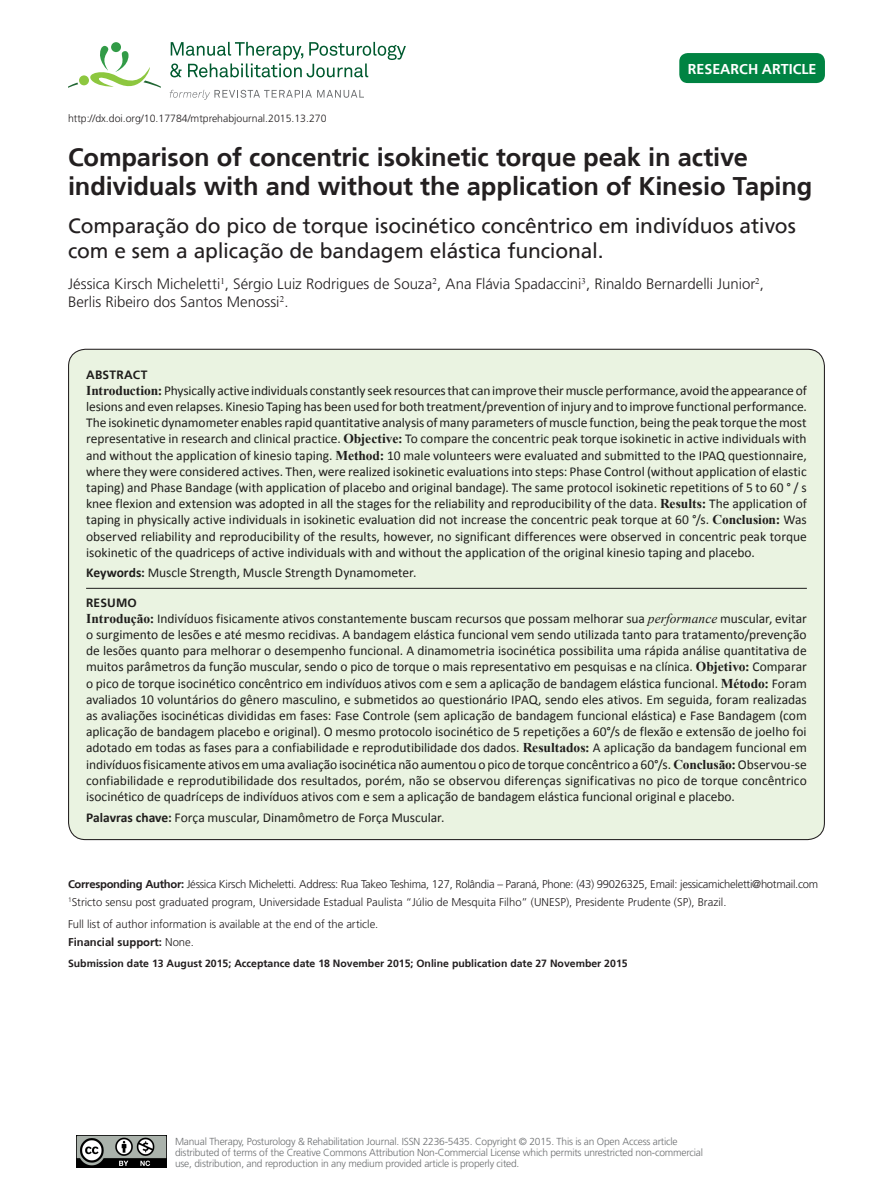
<style>
.page{position:relative;width:893px;height:1191px;background:#fff}
.page>*{position:absolute;margin:0;border:0;box-sizing:border-box;transform-origin:0 0}
.ArticleTitle{font:700 25.5px/28.5px "Frutiger";letter-spacing:-.005em;color:#231f20}
.ArticleTitle-Trans1{font:21px/25.2px "Frutiger";letter-spacing:-.005em;color:#231f20}
.Authors{font:300 15px/18px "Frutiger";color:#231f20}
.ArticleTypeAlt{font:700 14.25px "Frutiger";color:#fff}
.t1{font:13.5px/16.2px "Calibri";letter-spacing:-.005em;color:#231f20;text-align:justify}
.t2{font:700 12px "Frutiger";letter-spacing:.015em;color:#231f20}
.Correspondence{font:300 11.25px "Frutiger";letter-spacing:-.025em;color:#231f20}
.Affiliations{font:300 11.25px "Frutiger";color:#231f20}
.fnArticleOther{font:300 11.25px "Frutiger";color:#231f20}
.fnSupported-by{font:700 11.25px "Frutiger";color:#231f20}
.History{font:700 10.5px "Frutiger";color:#231f20}
.ArticleDOIAlt{font:300 10.5px "Frutiger";color:#231f20}
.cc_by-nc{font:300 10.2px/11.2px "Frutiger";letter-spacing:-.02em;color:#6d6f71}
.s1{font-family:"Times New Roman";font-weight:700}
.s2{font-weight:700}
.s3{font-family:"Times New Roman";font-style:italic}
.s4{font-weight:300}
</style>
<div class="page">
<img style="left:77px;top:1135px;width:90px;height:32px">
<svg style="left:170px;top:42px;width:236px;height:35px"></svg>
<div style="left:111px;top:42px;width:10px;height:10px;background:#329b47;border-radius:50%"></div>
<div style="left:79px;top:75px;width:10px;height:10px;background:#8dc73f;border-radius:50%"></div>
<svg style="left:85px;top:46px;width:76px;height:42px"></svg>
<svg style="left:68px;top:83px;width:10px;height:5px"></svg>
<svg style="left:170px;top:90px;width:194px;height:10px"></svg>
<div style="left:679px;top:53px;width:146px;height:30px;background:#008342;border-radius:9px"></div>
<div style="left:69px;top:349px;width:755px;height:490px;background:#eaf3e1;border-radius:17px"></div>
<hr style="left:86px;top:588px;width:721px;height:1px;background:#231f20">
<p class="ArticleDOIAlt" style="left:68px;top:112px;width:260px">http://dx.doi.org/10.17784/mtprehabjournal.2015.13.270</p>
<p class="ArticleTypeAlt" style="left:688px;top:61px;width:130px">RESEARCH ARTICLE</p>
<p class="ArticleTitle" style="left:68px;top:143px;width:746px">Comparison of concentric isokinetic torque peak in active individuals with and without the application of Kinesio Taping</p>
<p class="ArticleTitle-Trans1" style="left:68px;top:213px;width:729px">Comparação do pico de torque isocinético concêntrico em indivíduos ativos com e sem a aplicação de bandagem elástica funcional.</p>
<p class="Authors" style="left:68px;top:275px;width:697px">Jéssica Kirsch Micheletti<sup>1</sup>, Sérgio Luiz Rodrigues de Souza<sup>2</sup>, Ana Flávia Spadaccini<sup>3</sup>, Rinaldo Bernardelli Junior<sup>2</sup>,<br>Berlis Ribeiro dos Santos Menossi<sup>2</sup>.</p>
<p class="t2" style="left:86px;top:367px;width:63px">ABSTRACT</p>
<p class="t1" style="left:86px;top:382px;width:722px"><span class="s1">Introduction:</span> Physically active individuals constantly seek resources that can improve their muscle performance, avoid the appearance of lesions and even relapses. Kinesio Taping has been used for both treatment/prevention of injury and to improve functional performance.<br>The isokinetic dynamometer enables rapid quantitative analysis of many parameters of muscle function, being the peak torque the most representative in research and clinical practice. <span class="s1">Objective:</span> To compare the concentric peak torque isokinetic in active individuals with and without the application of kinesio taping. <span class="s1">Method:</span> 10 male volunteers were evaluated and submitted to the IPAQ questionnaire, where they were considered actives. Then, were realized isokinetic evaluations into steps: Phase Control (without application of elastic taping) and Phase Bandage (with application of placebo and original bandage). The same protocol isokinetic repetitions of 5 to 60 ° / s knee flexion and extension was adopted in all the stages for the reliability and reproducibility of the data. <span class="s1">Results:</span> The application of taping in physically active individuals in isokinetic evaluation did not increase the concentric peak torque at 60 °/s. <span class="s1">Conclusion:</span> Was observed reliability and reproducibility of the results, however, no significant differences were observed in concentric peak torque isokinetic of the quadriceps of active individuals with and without the application of the original kinesio taping and placebo.</p>
<p class="t1" style="left:86px;top:565px;width:332px"><span class="s2">Keywords:</span> Muscle Strength, Muscle Strength Dynamometer.</p>
<p class="t2" style="left:86px;top:595px;width:52px">RESUMO</p>
<p class="t1" style="left:86px;top:610px;width:722px"><span class="s1">Introdução:</span> Indivíduos fisicamente ativos constantemente buscam recursos que possam melhorar sua <span class="s3">performance</span> muscular, evitar o surgimento de lesões e até mesmo recidivas. A bandagem elástica funcional vem sendo utilizada tanto para tratamento/prevenção de lesões quanto para melhorar o desempenho funcional. A dinamometria isocinética possibilita uma rápida análise quantitativa de muitos parâmetros da função muscular, sendo o pico de torque o mais representativo em pesquisas e na clínica. <span class="s1">Objetivo:</span> Comparar o pico de torque isocinético concêntrico em indivíduos ativos com e sem a aplicação de bandagem elástica funcional. <span class="s1">Método:</span> Foram avaliados 10 voluntários do gênero masculino, e submetidos ao questionário IPAQ, sendo eles ativos. Em seguida, foram realizadas as avaliações isocinéticas divididas em fases: Fase Controle (sem aplicação de bandagem funcional elástica) e Fase Bandagem (com aplicação de bandagem placebo e original). O mesmo protocolo isocinético de 5 repetições a 60°/s de flexão e extensão de joelho foi adotado em todas as fases para a confiabilidade e reprodutibilidade dos dados. <span class="s1">Resultados:</span> A aplicação da bandagem funcional em indivíduos fisicamente ativos em uma avaliação isocinética não aumentou o pico de torque concêntrico a 60°/s. <span class="s1">Conclusão:</span> Observou‑se confiabilidade e reprodutibilidade dos resultados, porém, não se observou diferenças significativas no pico de torque concêntrico isocinético de quadríceps de indivíduos ativos com e sem a aplicação de bandagem elástica funcional original e placebo.</p>
<p class="t1" style="left:86px;top:809px;width:360px"><span class="s2">Palavras chave:</span> Força muscular, Dinamômetro de Força Muscular.</p>
<p class="Correspondence" style="left:68px;top:877px;width:752px"><span class="s2">Corresponding Author:</span> Jéssica Kirsch Micheletti. Address: Rua Takeo Teshima, 127, Rolândia – Paraná, Phone: (43) 99026325, Email: jessicamicheletti@hotmail.com</p>
<p class="Affiliations" style="left:68px;top:895px;width:660px"><sup>1</sup>Stricto sensu post graduated program, Universidade Estadual Paulista “Júlio de Mesquita Filho” (UNESP), Presidente Prudente (SP), Brazil.</p>
<p class="fnArticleOther" style="left:68px;top:917px;width:312px">Full list of author information is available at the end of the article.</p>
<p class="fnSupported-by" style="left:68px;top:935px;width:127px">Financial support: <span class="s4">None.</span></p>
<p class="History" style="left:68px;top:957px;width:561px">Submission date 13 August 2015; Acceptance date 18 November 2015; Online publication date 27 November 2015</p>
<p class="cc_by-nc" style="left:175px;top:1136px;width:529px">Manual Therapy, Posturology &amp; Rehabilitation Journal. ISSN 2236-5435. Copyright © 2015. This is an Open Access article distributed of terms of the Creative Commons Attribution Non-Commercial License which permits unrestricted non-commercial use, distribution, and reproduction in any medium provided article is properly cited.</p>
</div>
